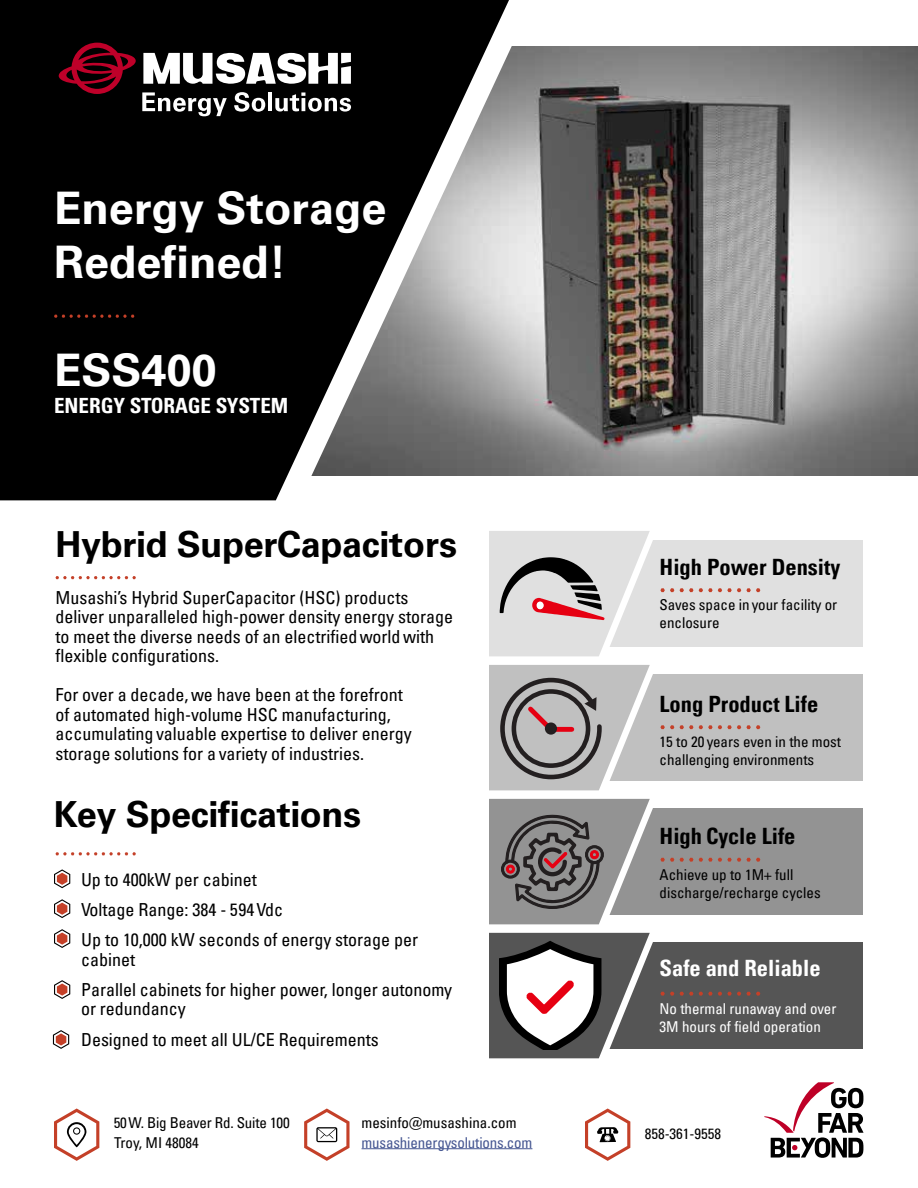
<style>
.page{position:relative;width:918px;height:1188px;background:#fff}
.page>*{position:absolute;margin:0;border:0;box-sizing:border-box;transform-origin:0 0}
.t1{font:700 45px/54px "Univers";color:#fff}
.t2{font:700 36px "Univers";letter-spacing:-.01em;color:#000}
.t3{font:700 condensed 22.5px "Univers";color:#000}
.t4{font:700 condensed 22.5px "Univers";color:#fff}
.t5{font:700 condensed 21px "Univers";color:#fff}
.t6{font:condensed 18px/19.5px "Univers";color:#000}
.t7{font:condensed 15px/18px "Univers";color:#000}
.t8{font:condensed 15px/18px "Univers";color:#fff}
.t9{font:condensed 15px "Univers";letter-spacing:-.01em;color:#465792}
</style>
<div class="page">
<img style="left:530px;top:46px;width:388px;height:430px">
<div style="left:584px;top:942px;width:279px;height:107px;background:#555"></div>
<div style="left:584px;top:808px;width:279px;height:107px;background:#939393"></div>
<div style="left:584px;top:674px;width:279px;height:107px;background:#c0c0c0"></div>
<div style="left:584px;top:540px;width:279px;height:107px;background:#e0e0e0"></div>
<svg style="left:54px;top:1108px;width:45px;height:53px"></svg>
<svg style="left:304px;top:1108px;width:46px;height:53px"></svg>
<svg style="left:585px;top:1108px;width:45px;height:53px"></svg>
<svg style="left:55px;top:576px;width:81px;height:3px"></svg>
<svg style="left:55px;top:852px;width:81px;height:3px"></svg>
<svg style="left:54px;top:899px;width:16px;height:19px"></svg>
<svg style="left:54px;top:869px;width:16px;height:19px"></svg>
<svg style="left:54px;top:929px;width:16px;height:19px"></svg>
<svg style="left:54px;top:980px;width:16px;height:19px"></svg>
<svg style="left:53px;top:1030px;width:16px;height:19px"></svg>
<svg style="left:680px;top:588px;width:13px;height:4px"></svg>
<svg style="left:699px;top:588px;width:61px;height:4px"></svg>
<svg style="left:680px;top:725px;width:13px;height:4px"></svg>
<svg style="left:699px;top:725px;width:61px;height:4px"></svg>
<svg style="left:680px;top:858px;width:13px;height:4px"></svg>
<svg style="left:699px;top:858px;width:61px;height:4px"></svg>
<svg style="left:680px;top:992px;width:13px;height:4px"></svg>
<svg style="left:699px;top:992px;width:61px;height:4px"></svg>
<svg style="left:0;top:46px;width:530px;height:455px;background:#bbb"></svg>
<svg style="left:0;top:0;width:509px;height:500px;background:#2c2c2c"></svg>
<svg style="left:54px;top:315px;width:80px;height:3px"></svg>
<hr style="left:362px;top:1148px;width:170px;height:1px;background:#465792">
<svg style="left:764px;top:1082px;width:99px;height:76px"></svg>
<svg style="left:489px;top:933px;width:185px;height:125px"></svg>
<svg style="left:143px;top:53px;width:208px;height:31px"></svg>
<svg style="left:58px;top:43px;width:78px;height:51px;background:#46000f"></svg>
<svg style="left:142px;top:92px;width:85px;height:24px"></svg>
<svg style="left:234px;top:92px;width:31px;height:20px"></svg>
<hr style="left:268px;top:92px;width:4px;height:19px;background:#fff">
<svg style="left:275px;top:92px;width:76px;height:20px"></svg>
<svg style="left:489px;top:531px;width:185px;height:125px"></svg>
<svg style="left:489px;top:665px;width:185px;height:125px"></svg>
<div style="left:545px;top:722px;width:12px;height:13px;background:#231f20;border-radius:50%"></div>
<svg style="left:489px;top:799px;width:185px;height:125px"></svg>
<h1 class="t1" style="left:54px;top:182px;width:334px">Energy Storage<br>Redefined!</h1>
<h1 class="t1" style="left:54px;top:344px;width:164px">ESS400</h1>
<p class="t5" style="left:54px;top:393px;width:236px">ENERGY STORAGE SYSTEM</p>
<h2 class="t2" style="left:55px;top:523px;width:403px">Hybrid SuperCapacitors</h2>
<p class="t6" style="left:55px;top:587px;width:399px">Musashi’s Hybrid SuperCapacitor (HSC) products deliver unparalleled high-power density energy storage to meet the diverse needs of an electrified world with flexible configurations.</p>
<p class="t6" style="left:55px;top:685px;width:358px">For over a decade, we have been at the forefront of automated high-volume HSC manufacturing, accumulating valuable expertise to deliver energy storage solutions for a variety of industries.</p>
<h2 class="t2" style="left:54px;top:793px;width:309px">Key Specifications</h2>
<p class="t6" style="left:81px;top:864px;width:339px;line-height:30.3px">Up to 400kW per cabinet<br>Voltage Range: 384 - 594 Vdc<br>Up to 10,000 kW seconds of energy storage per</p>
<p class="t6" style="left:81px;top:944px;width:373px;line-height:30.3px">cabinet<br>Parallel cabinets for higher power, longer autonomy</p>
<p class="t6" style="left:81px;top:993px;width:299px;line-height:30.3px">or redundancy<br>Designed to meet all UL/CE Requirements</p>
<p class="t7" style="left:114px;top:1113px;width:177px;line-height:19.5px">50 W. Big Beaver Rd. Suite 100<br>Troy, MI 48084</p>
<p class="t7" style="left:362px;top:1113px;width:156px">mesinfo@musashina.com</p>
<p class="t9" style="left:362px;top:1133px;width:172px">musashienergysolutions.com</p>
<p class="t3" style="left:660px;top:553px;width:182px">High Power Density</p>
<p class="t7" style="left:660px;top:596px;width:179px">Saves space in your facility or enclosure</p>
<p class="t3" style="left:660px;top:690px;width:160px">Long Product Life</p>
<p class="t7" style="left:660px;top:733px;width:183px">15 to 20 years even in the most challenging environments</p>
<p class="t3" style="left:660px;top:822px;width:137px">High Cycle Life</p>
<p class="t7" style="left:660px;top:865px;width:163px">Achieve up to 1M+ full discharge/recharge cycles</p>
<p class="t4" style="left:660px;top:954px;width:163px">Safe and Reliable</p>
<p class="t8" style="left:660px;top:999px;width:178px">No thermal runaway and over<br>3M hours of field operation</p>
<p class="t7" style="left:645px;top:1124px;width:78px">858-361-9558</p>
</div>
